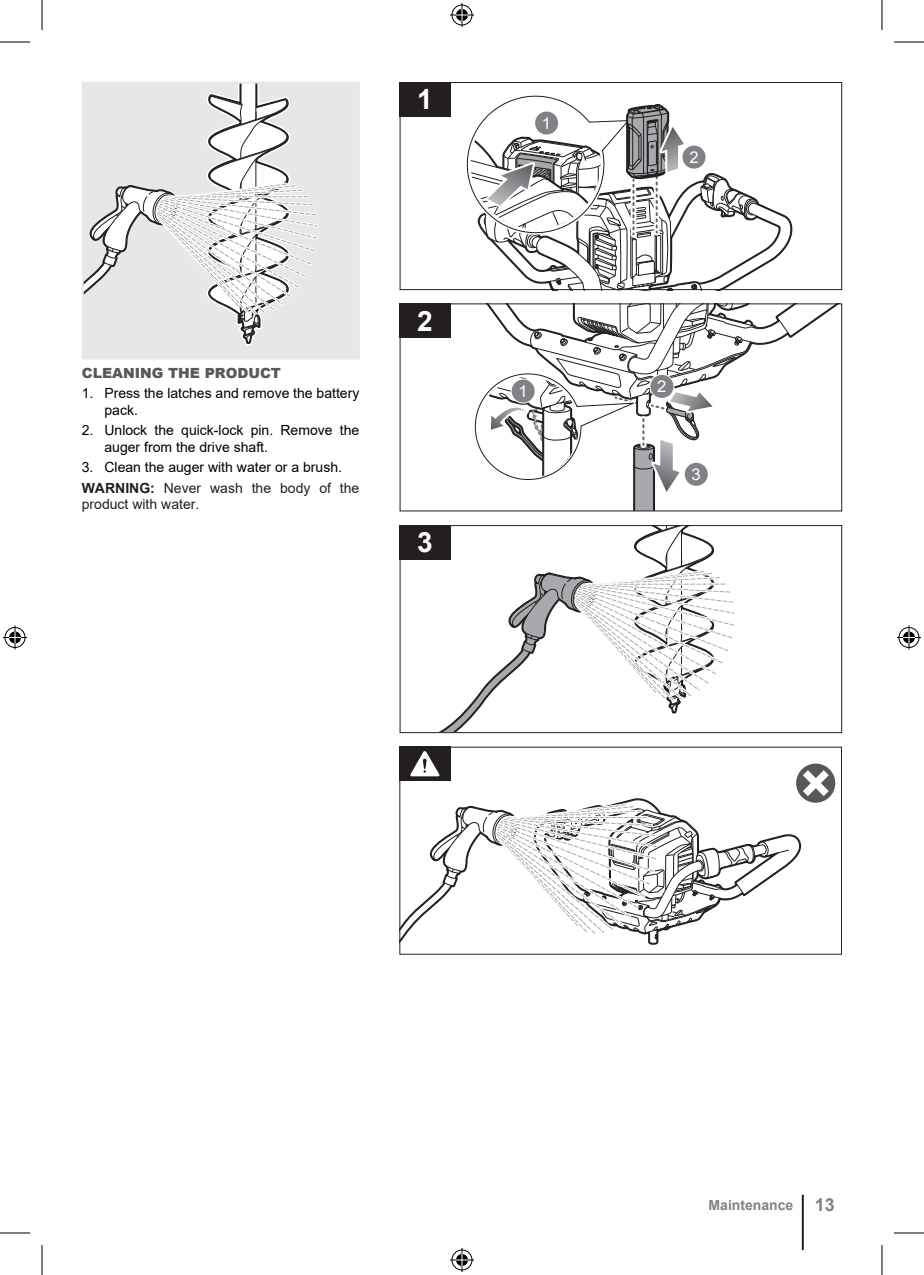
<style>
.page{position:relative;width:924px;height:1275px;background:#fff}
.page>*{position:absolute;margin:0;border:0;box-sizing:border-box;transform-origin:0 0}
.t1{font:700 28px "Arial";color:#fff}
.t2{font:16.2px "Arial";color:#fff}
.t3{font:14px/16.8px "Arial";color:#000}
.t4{font:900 14px "Arial";color:#57585a}
.t5{font:14px "Arial";color:#231f20}
.t6{font:700 14px "Arial";color:#808285}
.s1{font-weight:700;color:#231f20}
.s2{color:#231f20}
.s3{font-size:18px}
</style>
<div class="page">
<hr style="left:801px;top:1194px;width:2px;height:56px;background:#231f20">
<div style="left:83px;top:83px;width:275px;height:275px;background:#e6e7e9"></div>
<svg style="left:85px;top:85px;width:234px;height:261px"></svg>
<div style="left:82px;top:82px;width:277px;height:277px;border:2px solid #e6e7e9"></div>
<svg style="left:448px;top:305px;width:390px;height:204px"></svg>
<div style="left:510px;top:378px;width:25px;height:25px;border:2px solid #fff;border-radius:50%"></div>
<div style="left:511px;top:379px;width:23px;height:23px;background:#808285;border-radius:50%"></div>
<div style="left:649px;top:374px;width:25px;height:25px;border:2px solid #fff;border-radius:50%"></div>
<div style="left:650px;top:375px;width:23px;height:23px;background:#808285;border-radius:50%"></div>
<svg style="left:454px;top:95px;width:338px;height:196px"></svg>
<div style="left:534px;top:110px;width:25px;height:26px;border:2px solid #fff;border-radius:50%"></div>
<div style="left:535px;top:112px;width:23px;height:23px;background:#808285;border-radius:50%"></div>
<div style="left:681px;top:145px;width:25px;height:25px;border:2px solid #fff;border-radius:50%"></div>
<div style="left:682px;top:146px;width:23px;height:23px;background:#808285;border-radius:50%"></div>
<div style="left:399px;top:82px;width:442px;height:208px;border:1px solid #231f20"></div>
<div style="left:399px;top:303px;width:51px;height:34px;background:#231f20"></div>
<div style="left:399px;top:82px;width:51px;height:34px;background:#231f20"></div>
<svg style="left:425px;top:527px;width:310px;height:204px"></svg>
<div style="left:399px;top:525px;width:442px;height:208px;border:1px solid #231f20"></div>
<div style="left:792px;top:760px;width:45px;height:45px;border:6px solid #fff;border-radius:50%"></div>
<div style="left:795px;top:763px;width:39px;height:39px;background:#57585a;border-radius:50%"></div>
<div style="left:399px;top:525px;width:51px;height:34px;background:#231f20"></div>
<div style="left:399px;top:746px;width:51px;height:34px;background:#231f20"></div>
<svg style="left:399px;top:750px;width:429px;height:204px"></svg>
<hr style="left:0;top:42px;width:30px;height:1px;background:#000">
<hr style="left:893px;top:42px;width:30px;height:1px;background:#000">
<hr style="left:0;top:1232px;width:30px;height:1px;background:#000">
<hr style="left:893px;top:1232px;width:30px;height:1px;background:#000">
<hr style="left:42px;top:0;width:1px;height:30px;background:#000">
<hr style="left:42px;top:1245px;width:1px;height:30px;background:#000">
<hr style="left:881px;top:0;width:1px;height:30px;background:#000">
<hr style="left:881px;top:1245px;width:1px;height:30px;background:#000">
<svg style="left:450px;top:3px;width:24px;height:24px"></svg>
<svg style="left:450px;top:1248px;width:24px;height:24px"></svg>
<svg style="left:3px;top:625px;width:24px;height:24px"></svg>
<svg style="left:897px;top:625px;width:23px;height:24px"></svg>
<h1 class="t1" style="left:417px;top:80px;width:17px">1</h1>
<p class="t4" style="left:82px;top:363px;width:201px">CLEANING THE PRODUCT</p>
<p class="t3" style="left:104px;top:385px;width:256px;text-indent:-23px">1. Press the latches and remove the battery pack.</p>
<p class="t3" style="left:104px;top:422px;width:256px;text-indent:-23px">2. Unlock the quick-lock pin. Remove the auger from the drive shaft.</p>
<p class="t3" style="left:82px;top:457px;width:279px;line-height:20.2px">3. Clean the auger with water or a brush.<br><span class="s1">WARNING:</span> <span class="s2">Never wash the body of the</span></p>
<p class="t5" style="left:82px;top:495px;width:119px">product with water.</p>
<h1 class="t1" style="left:417px;top:301px;width:17px">2</h1>
<h1 class="t1" style="left:417px;top:523px;width:17px">3</h1>
<p class="t2" style="left:541px;top:112px;width:11px">1</p>
<p class="t2" style="left:689px;top:146px;width:11px">2</p>
<p class="t2" style="left:518px;top:380px;width:11px">1</p>
<p class="t2" style="left:657px;top:376px;width:11px">2</p>
<p class="t2" style="left:691px;top:463px;width:11px">3</p>
<p class="t6" style="left:708px;top:1195px;width:128px">Maintenance <span class="s3">13</span></p>
</div>
